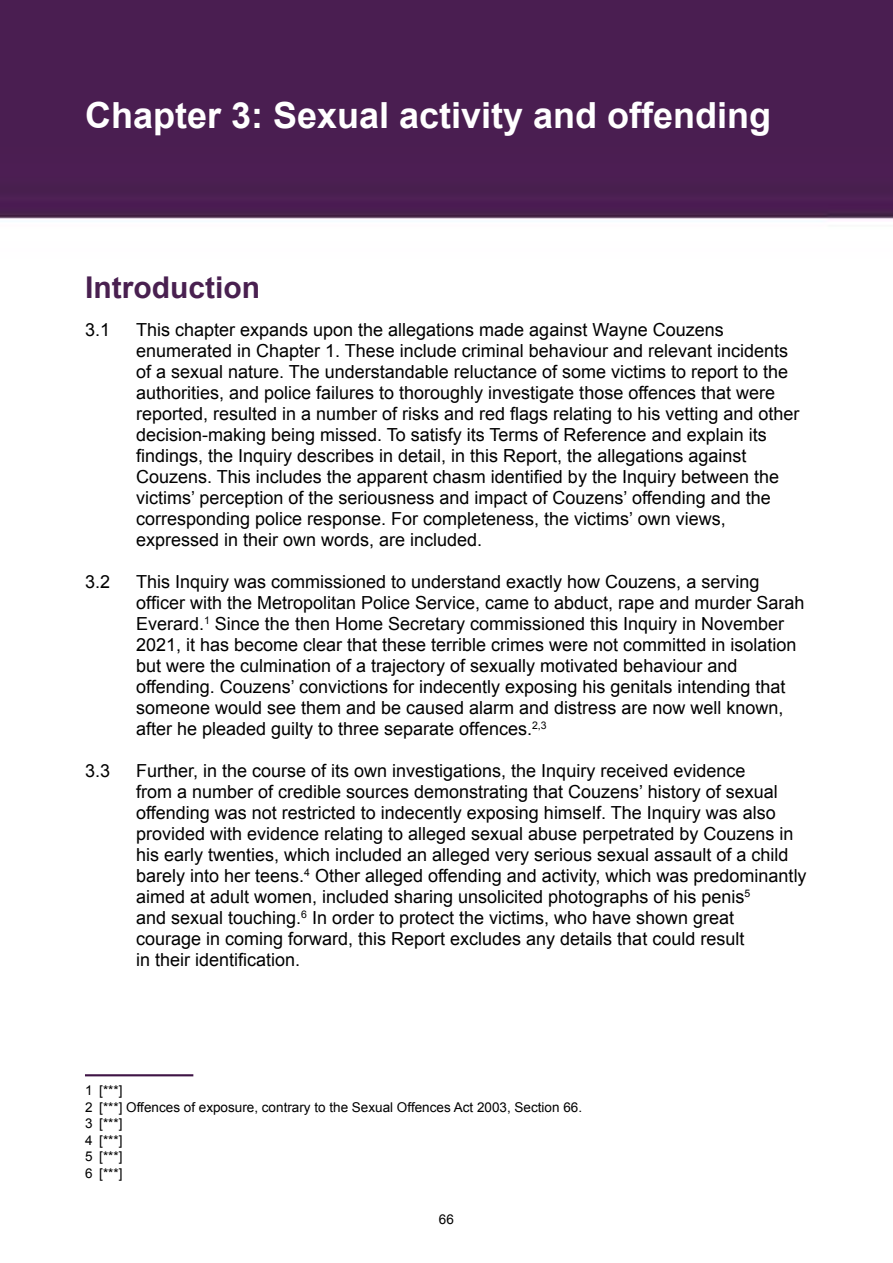
<style>
.page{position:relative;width:893px;height:1263px;background:#fff}
.page>*{position:absolute;margin:0;border:0;box-sizing:border-box;transform-origin:0 0}
.Heading_1{font:700 36px "Arial";color:#fff}
.Heading_2{font:700 30px "Arial";color:#492050}
.Body_Text_Numbered{font:18px/21px "Arial";color:#000}
.Footnote_text{font:13.5px "Arial";color:#000}
</style>
<div class="page">
<img style="left:0;top:0;width:893px;height:1077px">
<h1 class="Heading_1" style="left:85px;top:92px;width:688px">Chapter 3: Sexual activity and offending</h1>
<h2 class="Heading_2" style="left:85px;top:268px;width:176px">Introduction</h2>
<p class="Body_Text_Numbered" style="left:85px;top:320px;width:27px">3.1</p>
<p class="Body_Text_Numbered" style="left:136px;top:320px;width:665px">This chapter expands upon the allegations made against Wayne Couzens enumerated in Chapter 1. These include criminal behaviour and relevant incidents of a sexual nature. The understandable reluctance of some victims to report to the authorities, and police failures to thoroughly investigate those offences that were reported, resulted in a number of risks and red flags relating to his vetting and other decision-making being missed. To satisfy its Terms of Reference and explain its findings, the Inquiry describes in detail, in this Report, the allegations against Couzens. This includes the apparent chasm identified by the Inquiry between the victims’ perception of the seriousness and impact of Couzens’ offending and the corresponding police response. For completeness, the victims’ own views, expressed in their own words, are included.</p>
<p class="Body_Text_Numbered" style="left:85px;top:572px;width:27px">3.2</p>
<p class="Body_Text_Numbered" style="left:136px;top:572px;width:670px">This Inquiry was commissioned to understand exactly how Couzens, a serving officer with the Metropolitan Police Service, came to abduct, rape and murder Sarah Everard.<sup>1</sup> Since the then Home Secretary commissioned this Inquiry in November 2021, it has become clear that these terrible crimes were not committed in isolation but were the culmination of a trajectory of sexually motivated behaviour and offending. Couzens’ convictions for indecently exposing his genitals intending that someone would see them and be caused alarm and distress are now well known, after he pleaded guilty to three separate offences.<sup>2,3</sup></p>
<p class="Body_Text_Numbered" style="left:85px;top:761px;width:27px">3.3</p>
<p class="Body_Text_Numbered" style="left:136px;top:761px;width:672px">Further, in the course of its own investigations, the Inquiry received evidence<br>from a number of credible sources demonstrating that Couzens’ history of sexual offending was not restricted to indecently exposing himself. The Inquiry was also provided with evidence relating to alleged sexual abuse perpetrated by Couzens in his early twenties, which included an alleged very serious sexual assault of a child barely into her teens.<sup>4</sup> Other alleged offending and activity, which was predominantly aimed at adult women, included sharing unsolicited photographs of his penis<sup>5<br></sup>and sexual touching.<sup>6</sup> In order to protect the victims, who have shown great<br>courage in coming forward, this Report excludes any details that could result<br>in their identification.</p>
<p class="Footnote_text" style="left:85px;top:1082px;width:39px">1 [***]</p>
<p class="Footnote_text" style="left:85px;top:1098px;width:499px">2 [***] Offences of exposure, contrary to the Sexual Offences Act 2003, Section 66.</p>
<p class="Footnote_text" style="left:85px;top:1115px;width:39px">3 [***]</p>
<p class="Footnote_text" style="left:85px;top:1131px;width:39px">4 [***]</p>
<p class="Footnote_text" style="left:85px;top:1148px;width:39px">5 [***]</p>
<p class="Footnote_text" style="left:85px;top:1164px;width:39px">6 [***]</p>
<p class="Footnote_text" style="left:439px;top:1211px;width:17px">66</p>
</div>
